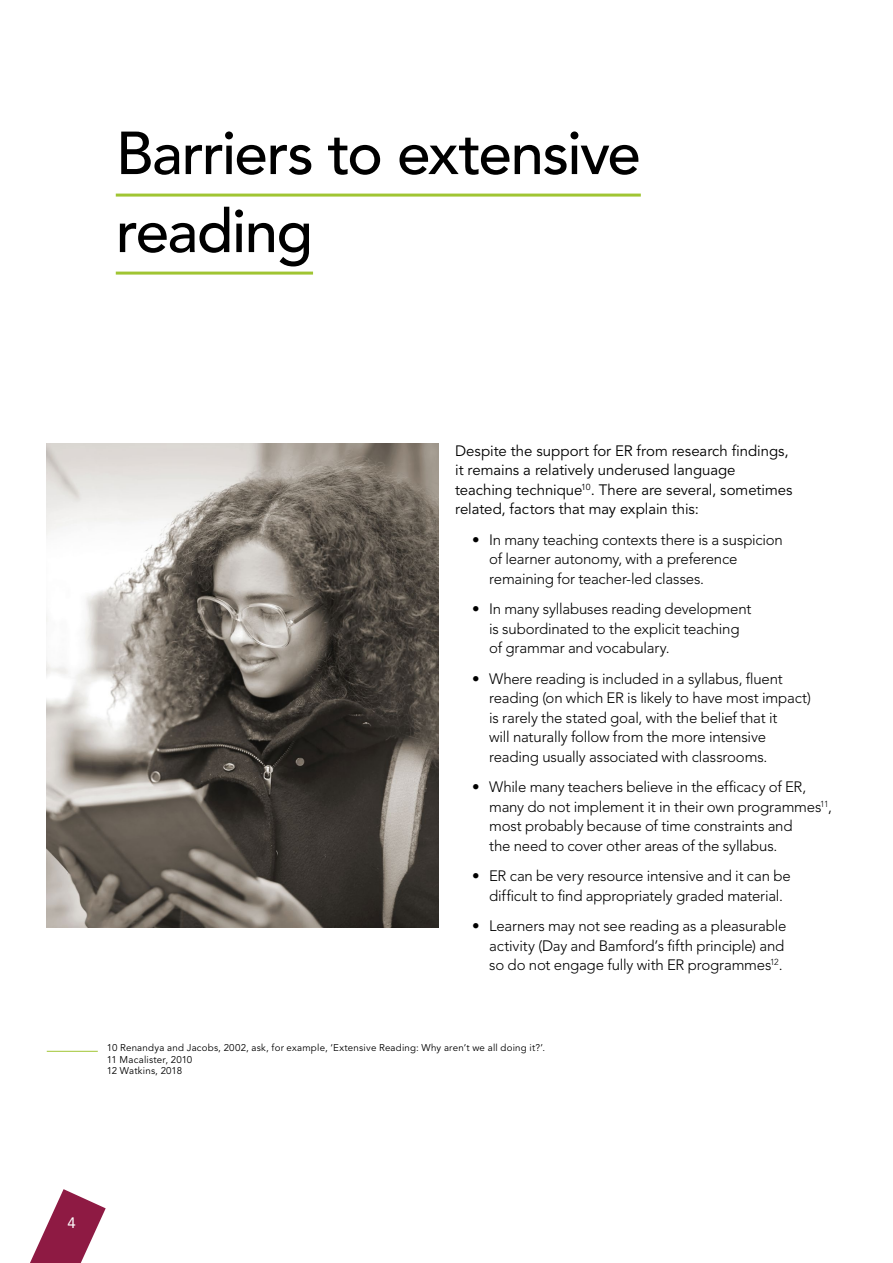
<style>
.page{position:relative;width:893px;height:1263px;background:#fff}
.page>*{position:absolute;margin:0;border:0;box-sizing:border-box;transform-origin:0 0}
.t1{font:500 60px/78px "Avenir LT Std";letter-spacing:-.03em;color:#000}
.t2{font:300 15px/19.5px "Avenir LT Std";letter-spacing:-.015em;color:#000}
.t3{font:15px/19.5px "Avenir LT Std";letter-spacing:-.005em;color:#000}
.t4{font:15px "Avenir LT Std";color:#fff}
.t5{font:9.75px/11.2px "Avenir LT Std";letter-spacing:.02em;color:#000}
</style>
<div class="page">
<hr style="left:116px;top:194px;width:525px;height:3px;background:#a0c533">
<hr style="left:116px;top:272px;width:197px;height:3px;background:#a0c533">
<img style="left:47px;top:443px;width:391px;height:484px">
<hr style="left:47px;top:1051px;width:51px;height:1px;background:#a0c533">
<svg style="left:30px;top:1189px;width:76px;height:74px"></svg>
<h1 class="t1" style="left:116px;top:116px;width:526px">Barriers to extensive reading</h1>
<p class="t3" style="left:455px;top:441px;width:339px">Despite the support for ER from research findings, it remains a relatively underused language teaching technique<sup>10</sup>. There are several, sometimes related, factors that may explain this:</p>
<p class="t2" style="left:489px;top:530px;width:295px;text-indent:-17px">• In many teaching contexts there is a suspicion of learner autonomy, with a preference remaining for teacher-led classes.</p>
<p class="t2" style="left:489px;top:599px;width:264px;text-indent:-17px">• In many syllabuses reading development is subordinated to the explicit teaching of grammar and vocabulary.</p>
<p class="t2" style="left:489px;top:669px;width:323px;text-indent:-17px">• Where reading is included in a syllabus, fluent reading (on which ER is likely to have most impact) is rarely the stated goal, with the belief that it<br>will naturally follow from the more intensive reading usually associated with classrooms.</p>
<p class="t2" style="left:489px;top:777px;width:344px;text-indent:-17px">• While many teachers believe in the efficacy of ER, many do not implement it in their own programmes<sup>11</sup>, most probably because of time constraints and<br>the need to cover other areas of the syllabus.</p>
<p class="t2" style="left:489px;top:866px;width:303px;text-indent:-17px">• ER can be very resource intensive and it can be difficult to find appropriately graded material.</p>
<p class="t2" style="left:489px;top:916px;width:299px;text-indent:-17px">• Learners may not see reading as a pleasurable activity (Day and Bamford’s fifth principle) and so do not engage fully with ER programmes<sup>12</sup>.</p>
<p class="t5" style="left:107px;top:1043px;width:440px">10 Renandya and Jacobs, 2002, ask, for example, ‘Extensive Reading: Why aren’t we all doing it?’.<br>11 Macalister, 2010<br>12 Watkins, 2018</p>
<p class="t4" style="left:68px;top:1214px;width:10px">4</p>
</div>
